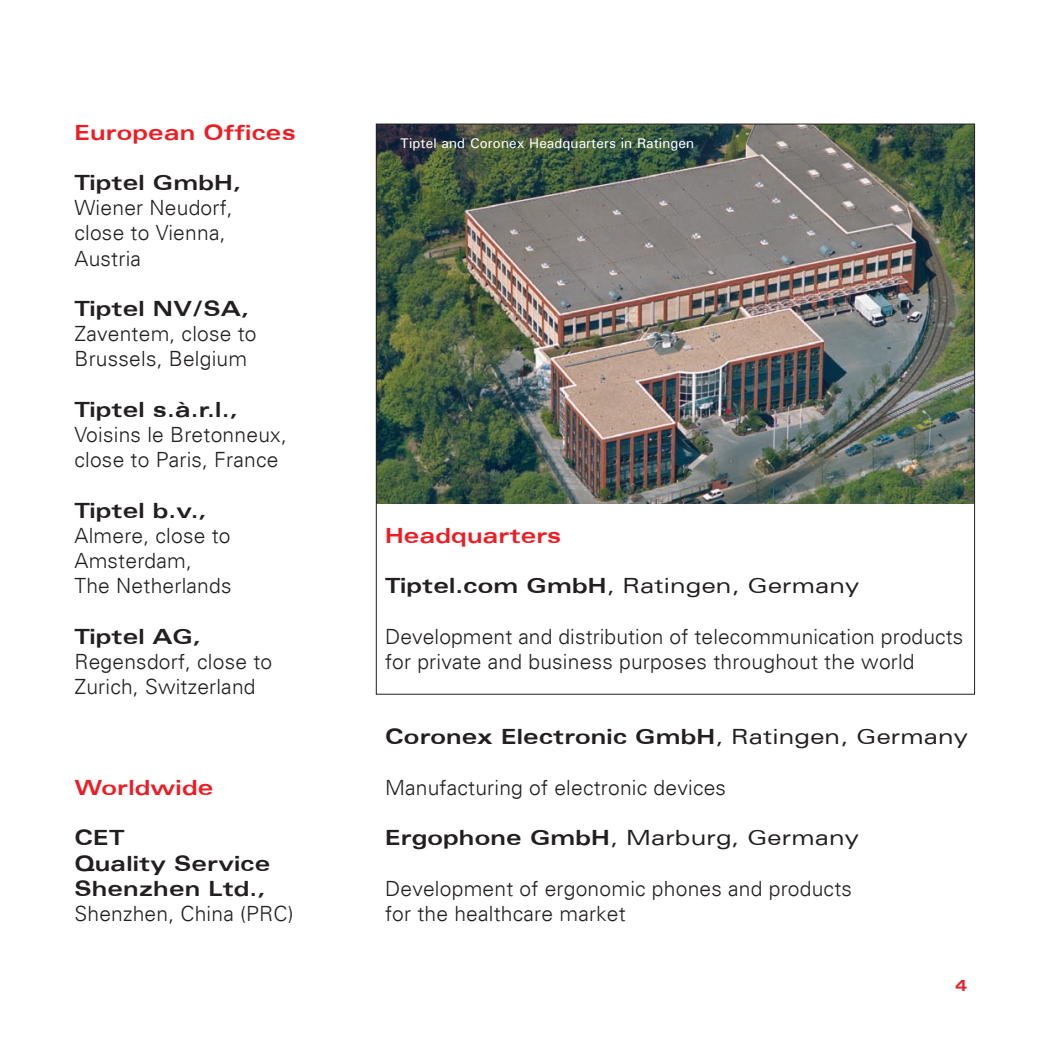
<style>
.page{position:relative;width:1042px;height:1042px;background:#fff}
.page>*{position:absolute;margin:0;border:0;box-sizing:border-box;transform-origin:0 0}
.t1{font:21px/25.2px "USA Light Plain";letter-spacing:.01em;color:#231f20}
.t2{font:700 expanded 21px/25.2px "Univers";letter-spacing:.01em;color:#231f20}
.t3{font:expanded 21px "Univers";letter-spacing:.01em;color:#231f20}
.t4{font:700 expanded 21px "Univers";letter-spacing:.01em;color:#ee1d23}
.t5{font:700 expanded 15.75px "Univers";color:#ee1d23}
.t6{font:500 14px "Univers";letter-spacing:.005em;color:#fff}
.s1{font-weight:700}
.s2{font-weight:400}
</style>
<div class="page">
<img style="left:378px;top:126px;width:595px;height:377px">
<p class="t4" style="left:74px;top:120px;width:223px">European Offices</p>
<p class="t2" style="left:74px;top:170px;width:168px">Tiptel GmbH,</p>
<p class="t1" style="left:74px;top:195px;width:160px">Wiener Neudorf,</p>
<p class="t1" style="left:74px;top:220px;width:153px">close to Vienna,<br>Austria</p>
<p class="t2" style="left:74px;top:296px;width:176px">Tiptel NV/SA,</p>
<p class="t1" style="left:74px;top:321px;width:184px">Zaventem, close to<br>Brussels, Belgium</p>
<p class="t2" style="left:74px;top:397px;width:165px">Tiptel s.à.r.l.,</p>
<p class="t1" style="left:74px;top:421px;width:214px">Voisins le Bretonneux,</p>
<p class="t1" style="left:74px;top:447px;width:205px">close to Paris, France</p>
<p class="t2" style="left:74px;top:497px;width:133px">Tiptel b.v.,</p>
<p class="t1" style="left:74px;top:522px;width:159px">Almere, close to<br>Amsterdam,<br>The Netherlands</p>
<p class="t2" style="left:74px;top:623px;width:128px">Tiptel AG,</p>
<p class="t1" style="left:74px;top:648px;width:199px">Regensdorf, close to</p>
<p class="t1" style="left:74px;top:673px;width:183px">Zurich, Switzerland</p>
<p class="t4" style="left:74px;top:775px;width:140px">Worldwide</p>
<p class="t2" style="left:74px;top:825px;width:52px">CET</p>
<p class="t2" style="left:74px;top:850px;width:197px">Quality Service<br>Shenzhen Ltd.,</p>
<p class="t1" style="left:74px;top:900px;width:221px">Shenzhen, China (PRC)</p>
<p class="t6" style="left:400px;top:134px;width:295px">Tiptel and Coronex Headquarters in Ratingen</p>
<p class="t4" style="left:385px;top:523px;width:178px">Headquarters</p>
<p class="t3" style="left:385px;top:573px;width:476px"><span class="s1">Tiptel.com GmbH</span>, Ratingen, Germany</p>
<p class="t1" style="left:385px;top:623px;width:580px">Development and distribution of telecommunication products for private and business purposes throughout the world</p>
<p class="t2" style="left:385px;top:724px;width:584px">Coronex Electronic GmbH<span class="s2">, Ratingen, Germany</span></p>
<p class="t1" style="left:385px;top:774px;width:343px">Manufacturing of electronic devices</p>
<p class="t3" style="left:385px;top:825px;width:475px"><span class="s1">Ergophone GmbH</span>, Marburg, Germany</p>
<p class="t1" style="left:385px;top:875px;width:468px">Development of ergonomic phones and products for the healthcare market</p>
<p class="t5" style="left:955px;top:976px;width:13px">4</p>
</div>
